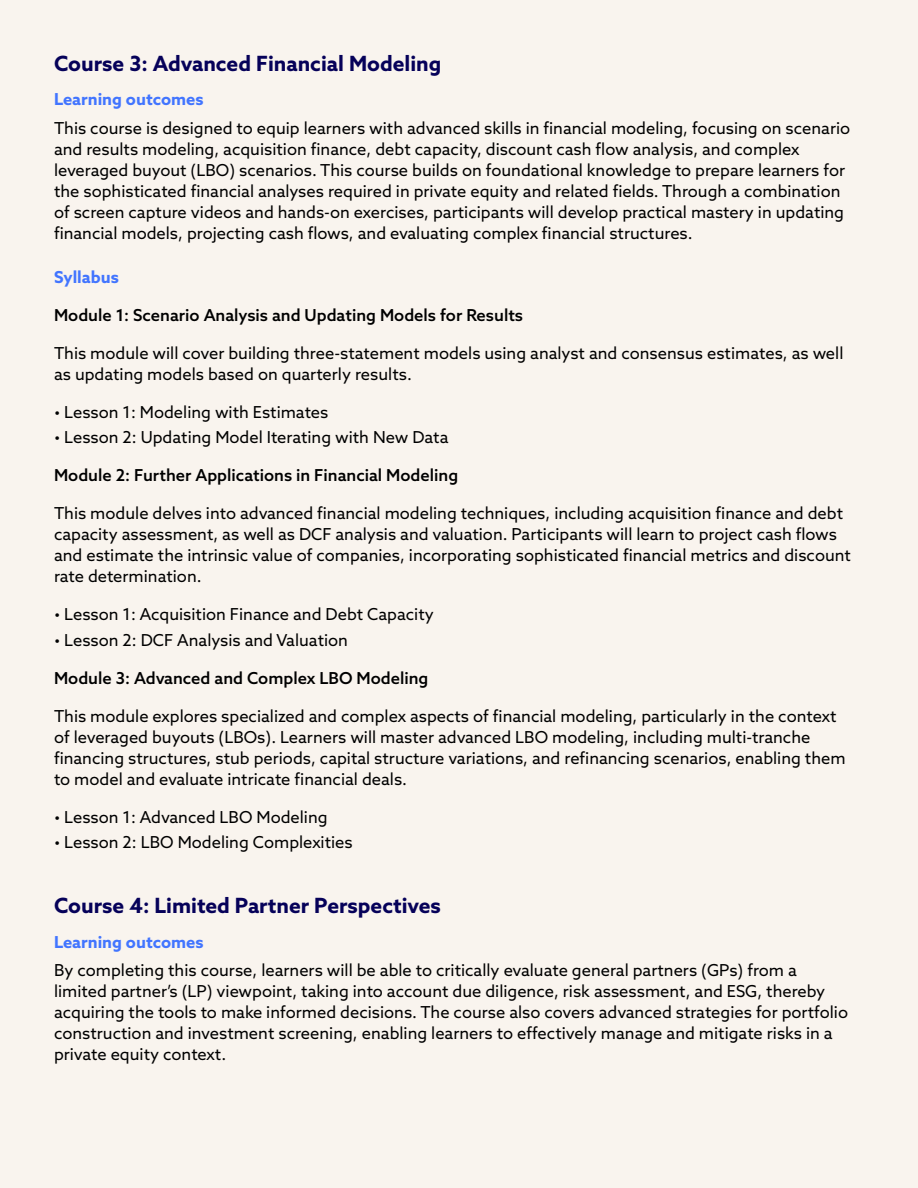
<style>
.page{position:relative;width:918px;height:1188px;background:#f9f4ee}
.page>*{position:absolute;margin:0;border:0;box-sizing:border-box;transform-origin:0 0}
.t1{font:700 21px "Azo Sans";color:#060159}
.Body_Text{font:16.5px/21px "Azo Sans";color:#000}
.t2{font:500 16.5px "Azo Sans";color:#000}
.t3{font:700 16.5px "Azo Sans";color:#4275ff}
</style>
<div class="page">
<h1 class="t1" style="left:54px;top:49px;width:389px">Course 3: Advanced Financial Modeling</h1>
<h2 class="t3" style="left:54px;top:88px;width:151px">Learning outcomes</h2>
<p class="Body_Text" style="left:54px;top:117px;width:798px">This course is designed to equip learners with advanced skills in financial modeling, focusing on scenario and results modeling, acquisition finance, debt capacity, discount cash flow analysis, and complex leveraged buyout (LBO) scenarios. This course builds on foundational knowledge to prepare learners for the sophisticated financial analyses required in private equity and related fields. Through a combination of screen capture videos and hands-on exercises, participants will develop practical mastery in updating financial models, projecting cash flows, and evaluating complex financial structures.</p>
<h2 class="t3" style="left:54px;top:267px;width:66px">Syllabus</h2>
<h3 class="t2" style="left:54px;top:304px;width:471px">Module 1: Scenario Analysis and Updating Models for Results</h3>
<p class="Body_Text" style="left:54px;top:342px;width:791px">This module will cover building three-statement models using analyst and consensus estimates, as well as updating models based on quarterly results.</p>
<p class="Body_Text" style="left:54px;top:401px;width:276px">• Lesson 1: Modeling with Estimates</p>
<p class="Body_Text" style="left:54px;top:427px;width:396px">• Lesson 2: Updating Model Iterating with New Data</p>
<h3 class="t2" style="left:54px;top:465px;width:406px">Module 2: Further Applications in Financial Modeling</h3>
<p class="Body_Text" style="left:54px;top:503px;width:799px">This module delves into advanced financial modeling techniques, including acquisition finance and debt capacity assessment, as well as DCF analysis and valuation. Participants will learn to project cash flows and estimate the intrinsic value of companies, incorporating sophisticated financial metrics and discount rate determination.</p>
<p class="Body_Text" style="left:54px;top:604px;width:381px">• Lesson 1: Acquisition Finance and Debt Capacity</p>
<p class="Body_Text" style="left:54px;top:629px;width:296px">• Lesson 2: DCF Analysis and Valuation</p>
<h3 class="t2" style="left:54px;top:667px;width:376px">Module 3: Advanced and Complex LBO Modeling</h3>
<p class="Body_Text" style="left:54px;top:705px;width:793px">This module explores specialized and complex aspects of financial modeling, particularly in the context of leveraged buyouts (LBOs). Learners will master advanced LBO modeling, including multi-tranche financing structures, stub periods, capital structure variations, and refinancing scenarios, enabling them to model and evaluate intricate financial deals.</p>
<p class="Body_Text" style="left:54px;top:806px;width:275px">• Lesson 1: Advanced LBO Modeling</p>
<p class="Body_Text" style="left:54px;top:832px;width:300px">• Lesson 2: LBO Modeling Complexities</p>
<h1 class="t1" style="left:54px;top:892px;width:389px">Course 4: Limited Partner Perspectives</h1>
<h2 class="t3" style="left:54px;top:931px;width:151px">Learning outcomes</h2>
<p class="Body_Text" style="left:54px;top:960px;width:796px">By completing this course, learners will be able to critically evaluate general partners (GPs) from a limited partner’s (LP) viewpoint, taking into account due diligence, risk assessment, and ESG, thereby acquiring the tools to make informed decisions. The course also covers advanced strategies for portfolio construction and investment screening, enabling learners to effectively manage and mitigate risks in a private equity context.</p>
</div>
